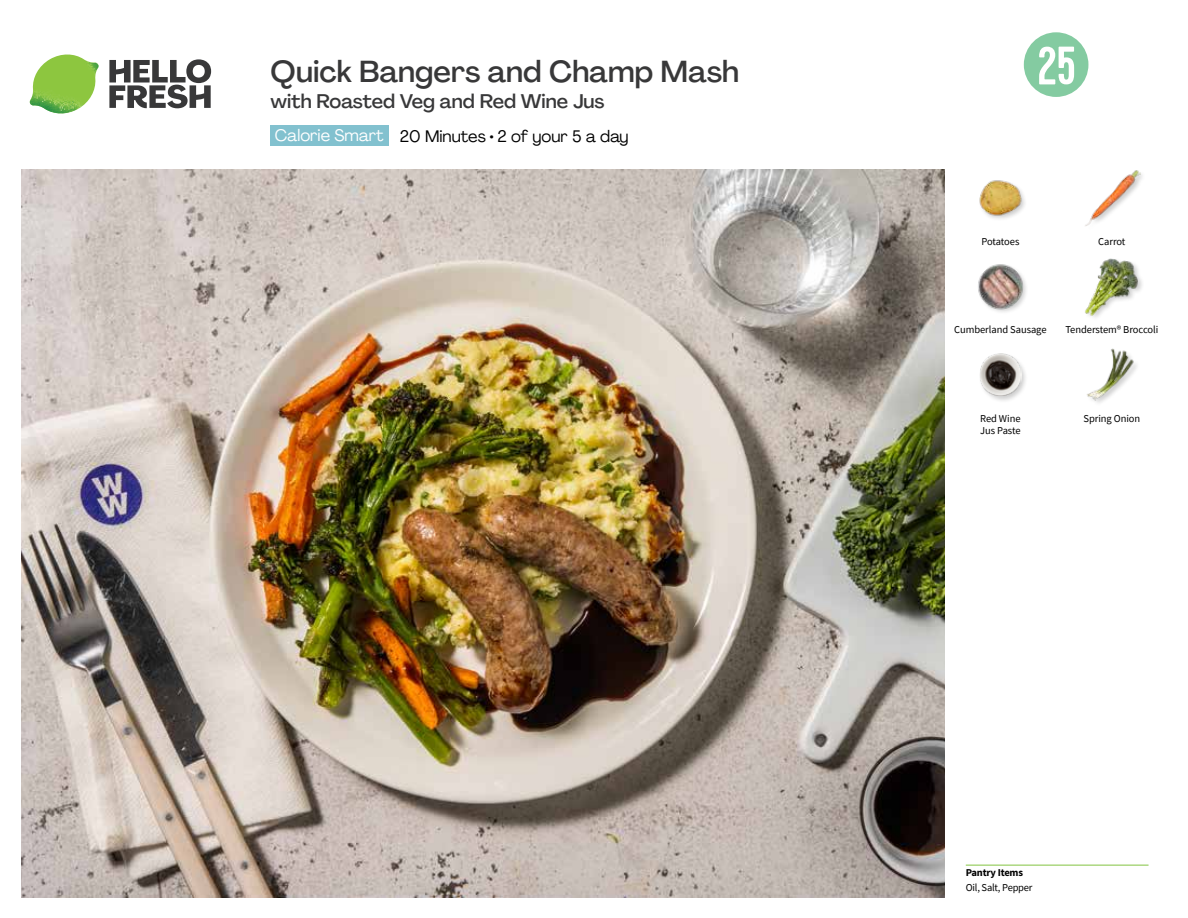
<style>
.page{position:relative;width:1188px;height:918px;background:#fff}
.page>*{position:absolute;margin:0;border:0;box-sizing:border-box;transform-origin:0 0}
.t1{font:54px "Kapra";color:#fff}
.t2{font:500 30px "Agrandir";color:#383839}
.t3{font:500 19.5px "Agrandir";color:#383839}
.t4{font:16.5px "Agrandir";color:#000}
.t5{font:16.5px "Agrandir";color:#fff}
.t6{font:10.5px "Source Sans Pro";letter-spacing:-.005em;color:#000}
.t7{font:700 10.5px "Source Sans Pro";letter-spacing:-.02em;color:#000}
</style>
<div class="page">
<svg style="left:109px;top:59px;width:102px;height:49px"></svg>
<img style="left:30px;top:55px;width:69px;height:59px">
<img style="left:21px;top:170px;width:924px;height:728px">
<hr style="left:966px;top:865px;width:183px;height:1px;background:#82c341">
<div style="left:271px;top:126px;width:118px;height:20px;background:#82c1cf"></div>
<div style="left:979px;top:352px;width:50px;height:51px;background:#000;opacity:.2"></div>
<img style="left:979px;top:353px;width:43px;height:43px">
<img style="left:1087px;top:348px;width:50px;height:55px">
<img style="left:979px;top:180px;width:46px;height:39px">
<img style="left:978px;top:264px;width:48px;height:48px">
<img style="left:1085px;top:258px;width:56px;height:57px">
<img style="left:1085px;top:170px;width:56px;height:56px">
<svg style="left:1023px;top:32px;width:66px;height:65px"></svg>
<h2 class="t2" style="left:271px;top:53px;width:470px">Quick Bangers and Champ Mash</h2>
<h3 class="t3" style="left:271px;top:89px;width:336px">with Roasted Veg and Red Wine Jus</h3>
<h3 class="t5" style="left:275px;top:125px;width:110px">Calorie Smart</h3>
<h3 class="t4" style="left:400px;top:126px;width:230px">20 Minutes • 2 of your 5 a day</h3>
<h1 class="t1" style="left:1038px;top:35px;width:40px">25</h1>
<p class="t6" style="left:981px;top:234px;width:40px">Potatoes</p>
<p class="t6" style="left:1098px;top:234px;width:29px">Carrot</p>
<p class="t6" style="left:954px;top:323px;width:94px">Cumberland Sausage</p>
<p class="t6" style="left:1065px;top:323px;width:95px">Tenderstem® Broccoli</p>
<p class="t6" style="left:980px;top:412px;width:42px">Red Wine</p>
<p class="t6" style="left:1083px;top:412px;width:58px">Spring Onion</p>
<p class="t6" style="left:980px;top:424px;width:42px">Jus Paste</p>
<p class="t7" style="left:966px;top:866px;width:59px">Pantry Items</p>
<p class="t6" style="left:966px;top:880px;width:68px">Oil, Salt, Pepper</p>
</div>
